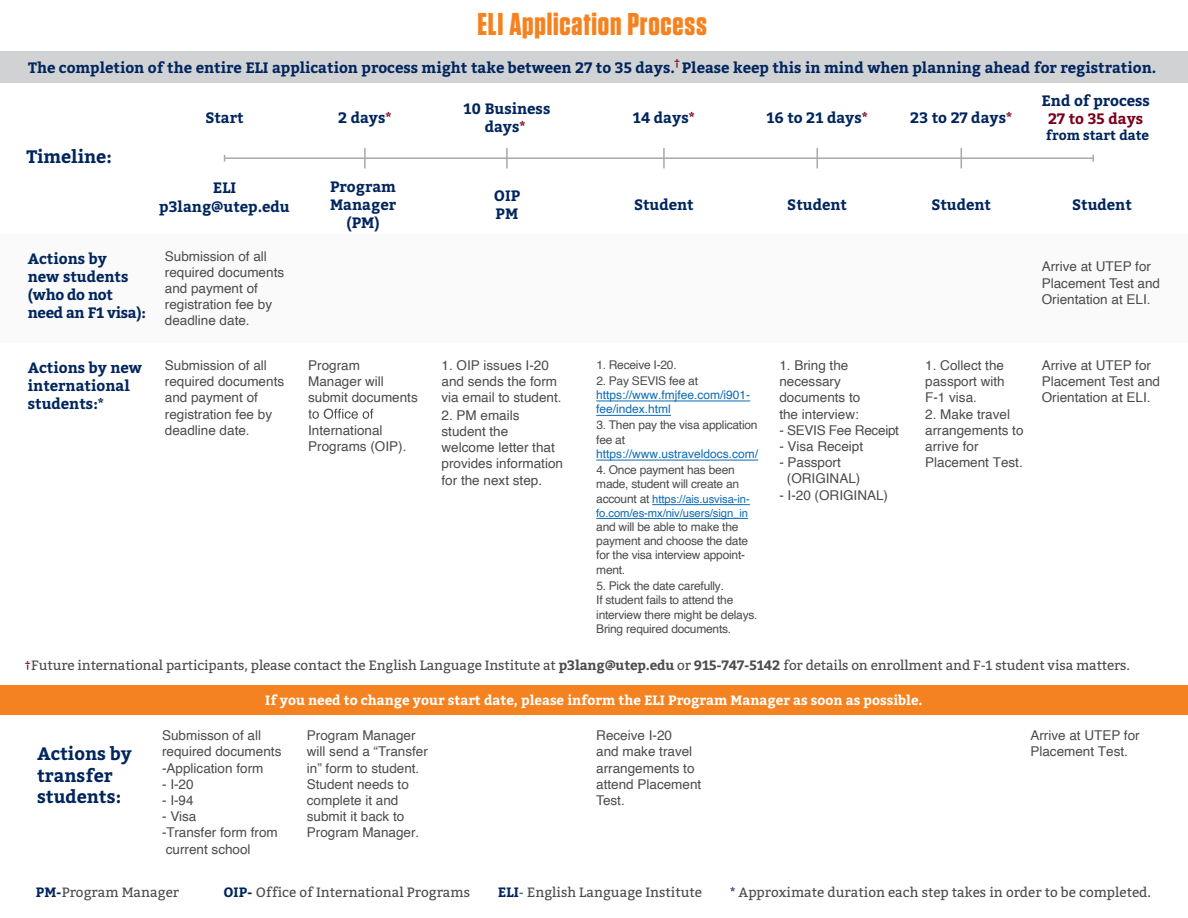
<style>
.page{position:relative;width:1188px;height:918px;background:#fff}
.page>*{position:absolute;margin:0;border:0;box-sizing:border-box;transform-origin:0 0}
.t1{font:700 31.5px "Tungsten";letter-spacing:.025em;color:#f58220}
.t2{font:700 18px/21.6px "Bitter";color:#00255d}
.t3{font:700 15px/18px "Bitter";color:#00255d}
.t4{font:700 15px "Bitter";color:#79001d}
.t5{font:13.5px/16.2px "Helvetica";color:#4b4c4d}
.t6{font:13.5px "Bitter";color:#4d4d4f}
.t7{font:700 13.5px "Bitter";color:#fff}
.t8{font:13.5px "Helvetica";letter-spacing:-.02em;color:#4b4c4d}
.t9{font:700 13.5px "Bitter";color:#00255d}
.t10{font:12px/14.4px "Helvetica";letter-spacing:-.02em;color:#4b4c4d}
.t11{font:12px/14.4px "Helvetica";color:#0b6bb6}
.t12{font:12px "Bitter";color:#79001d}
.t13{font:11.25px/13.8px "Helvetica";letter-spacing:-.01em;color:#0b6bb6}
.s1{color:#79001d}
.s2{font-size:12px;color:#4b4c4d}
.s3{font-weight:700}
.s4{font-weight:700;color:#00255d}
.s5{color:#00255d}
</style>
<div class="page">
<div style="left:0;top:235px;width:1188px;height:108px;background:#fafafa"></div>
<div style="left:0;top:51px;width:1188px;height:31px;background:#d1d2d4"></div>
<svg style="left:308px;top:409px;width:65px;height:10px"></svg>
<hr style="left:364px;top:148px;width:2px;height:20px;background:#a8a9ad">
<hr style="left:506px;top:148px;width:2px;height:20px;background:#a8a9ad">
<hr style="left:663px;top:148px;width:2px;height:20px;background:#a8a9ad">
<hr style="left:816px;top:148px;width:2px;height:20px;background:#a8a9ad">
<svg style="left:961px;top:148px;width:1px;height:20px"></svg>
<hr style="left:224px;top:157px;width:869px;height:2px;background:#a8a9ad">
<svg style="left:1092px;top:155px;width:2px;height:7px"></svg>
<div style="left:0;top:685px;width:1188px;height:29px;background:#f58220"></div>
<hr style="left:596px;top:401px;width:150px;height:1px;background:#0b6bb6">
<hr style="left:596px;top:415px;width:75px;height:1px;background:#0b6bb6">
<hr style="left:596px;top:460px;width:162px;height:1px;background:#0b6bb6">
<hr style="left:652px;top:504px;width:94px;height:1px;background:#0b6bb6">
<hr style="left:596px;top:518px;width:152px;height:1px;background:#0b6bb6">
<h1 class="t1" style="left:477px;top:7px;width:231px">ELI Application Process</h1>
<p class="t12" style="left:674px;top:57px;width:7px">†</p>
<p class="t3" style="left:28px;top:58px;width:1130px">The completion of the entire ELI application process might take between 27 to 35 days. Please keep this in mind when planning ahead for registration.</p>
<h2 class="t2" style="left:26px;top:146px;width:87px">Timeline:</h2>
<p class="t3" style="left:28px;top:249px;width:120px">Actions by<br>new students (who do not need an F1 visa):</p>
<p class="t3" style="left:28px;top:359px;width:116px">Actions by new international students:*</p>
<p class="t3" style="left:205px;top:109px;width:40px">Start</p>
<p class="t3" style="left:338px;top:109px;width:55px">2 days<span class="s1">*</span></p>
<p class="t3" style="left:463px;top:100px;width:88px;text-align:center">10 Business days<span class="s1">*</span></p>
<p class="t3" style="left:633px;top:109px;width:63px">14 days<span class="s1">*</span></p>
<p class="t3" style="left:766px;top:109px;width:103px">16 to 21 days<span class="s1">*</span></p>
<p class="t3" style="left:910px;top:109px;width:104px">23 to 27 days<span class="s1">*</span></p>
<p class="t3" style="left:1042px;top:92px;width:110px">End of process</p>
<p class="t4" style="left:1048px;top:110px;width:97px">27 to 35 days</p>
<p class="t9" style="left:1046px;top:127px;width:105px">from start date</p>
<p class="t3" style="left:159px;top:179px;width:132px;line-height:18.6px;text-align:center">ELI p3lang@utep.edu</p>
<p class="t3" style="left:330px;top:177px;width:67px;text-align:center">Program<br>Manager (PM)</p>
<p class="t3" style="left:494px;top:186px;width:28px">OIP<br>PM</p>
<p class="t3" style="left:634px;top:195px;width:61px">Student</p>
<p class="t3" style="left:787px;top:195px;width:61px">Student</p>
<p class="t3" style="left:931px;top:195px;width:61px">Student</p>
<p class="t3" style="left:1072px;top:195px;width:61px">Student</p>
<p class="t5" style="left:165px;top:248px;width:121px">Submission of all required documents and payment of registration fee by deadline date.</p>
<p class="t5" style="left:165px;top:358px;width:121px">Submission of all required documents and payment of registration fee by deadline date.</p>
<p class="t5" style="left:308px;top:358px;width:111px">Program<br>Manager will submit documents</p>
<p class="t5" style="left:308px;top:422px;width:100px">International<br>Programs (OIP).</p>
<p class="t5" style="left:442px;top:357px;width:122px">1. OIP issues I-20 and sends the form via email to student.</p>
<p class="t5" style="left:442px;top:407px;width:123px">2. PM emails student the welcome letter that provides information for the next step.</p>
<p class="t10" style="left:596px;top:358px;width:82px">1. Receive I-20.</p>
<p class="t10" style="left:596px;top:374px;width:103px">2. Pay SEVIS fee at</p>
<p class="t11" style="left:596px;top:388px;width:156px">https://www.fmjfee.com/i901- fee/index.html</p>
<p class="t10" style="left:596px;top:418px;width:163px">3. Then pay the visa application fee at</p>
<p class="t11" style="left:596px;top:447px;width:164px">https://www.ustraveldocs.com/</p>
<p class="t10" style="left:596px;top:463px;width:144px">4. Once payment has been made, student will create an</p>
<p class="t13" style="left:596px;top:492px;width:155px"><span class="s2">account at</span> https://ais.usvisa-in&shy;fo.com/es-mx/niv/users/sign_in</p>
<p class="t10" style="left:596px;top:520px;width:153px">and will be able to make the payment and choose the date for the visa interview appoint&shy;ment.</p>
<p class="t10" style="left:596px;top:579px;width:163px">5. Pick the date carefully.<br>If student fails to attend the interview there might be delays.<br>Bring required documents.</p>
<p class="t5" style="left:779px;top:358px;width:83px">1. Bring the necessary documents to the interview:</p>
<p class="t8" style="left:779px;top:420px;width:121px">- SEVIS Fee Receipt</p>
<p class="t5" style="left:779px;top:439px;width:85px">- Visa Receipt</p>
<p class="t5" style="left:787px;top:455px;width:75px;text-indent:-8px">- Passport (ORIGINAL)</p>
<p class="t5" style="left:779px;top:487px;width:110px">- I-20 (ORIGINAL)</p>
<p class="t5" style="left:1042px;top:259px;width:120px">Arrive at UTEP for<br>Placement Test and<br>Orientation at ELI.</p>
<p class="t5" style="left:925px;top:358px;width:81px;text-align:justify">1. Collect the passport with F-1 visa.</p>
<p class="t5" style="left:925px;top:406px;width:100px">2. Make travel arrangements to arrive for<br>Placement Test.</p>
<p class="t5" style="left:1042px;top:358px;width:120px">Arrive at UTEP for<br>Placement Test and<br>Orientation at ELI.</p>
<p class="t6" style="left:31px;top:658px;width:1100px">Future international participants, please contact the English Language Institute at <span class="s3">p3lang@utep.edu</span> or <span class="s3">915-747-5142</span> for details on enrollment and F-1 student visa matters.</p>
<p class="t12" style="left:25px;top:658px;width:7px">†</p>
<h2 class="t2" style="left:37px;top:743px;width:96px">Actions by transfer students:</h2>
<p class="t7" style="left:265px;top:692px;width:659px">If you need to change your start date, please inform the ELI Program Manager as soon as possible.</p>
<p class="t5" style="left:162px;top:728px;width:121px">Submisson of all required documents -Application form</p>
<p class="t5" style="left:162px;top:776px;width:33px">- I-20</p>
<p class="t5" style="left:162px;top:793px;width:33px">- I-94</p>
<p class="t5" style="left:162px;top:809px;width:117px">- Visa<br>-Transfer form from current school</p>
<p class="t5" style="left:307px;top:728px;width:123px">Program Manager will send a “Transfer in” form to student.<br>Student needs to complete it and submit it back to<br>Program Manager.</p>
<p class="t5" style="left:596px;top:728px;width:107px">Receive I-20<br>and make travel arrangements to attend Placement<br>Test.</p>
<p class="t5" style="left:1030px;top:728px;width:111px">Arrive at UTEP for<br>Placement Test.</p>
<p class="t6" style="left:36px;top:884px;width:145px"><span class="s4">PM-</span> Program Manager</p>
<p class="t6" style="left:223px;top:884px;width:248px"><span class="s4">OIP-</span> Office of International Programs</p>
<p class="t6" style="left:498px;top:884px;width:206px"><span class="s4">ELI</span>- English Language Institute</p>
<p class="t6" style="left:730px;top:884px;width:422px"><span class="s5">*</span> Approximate duration each step takes in order to be completed.</p>
</div>
